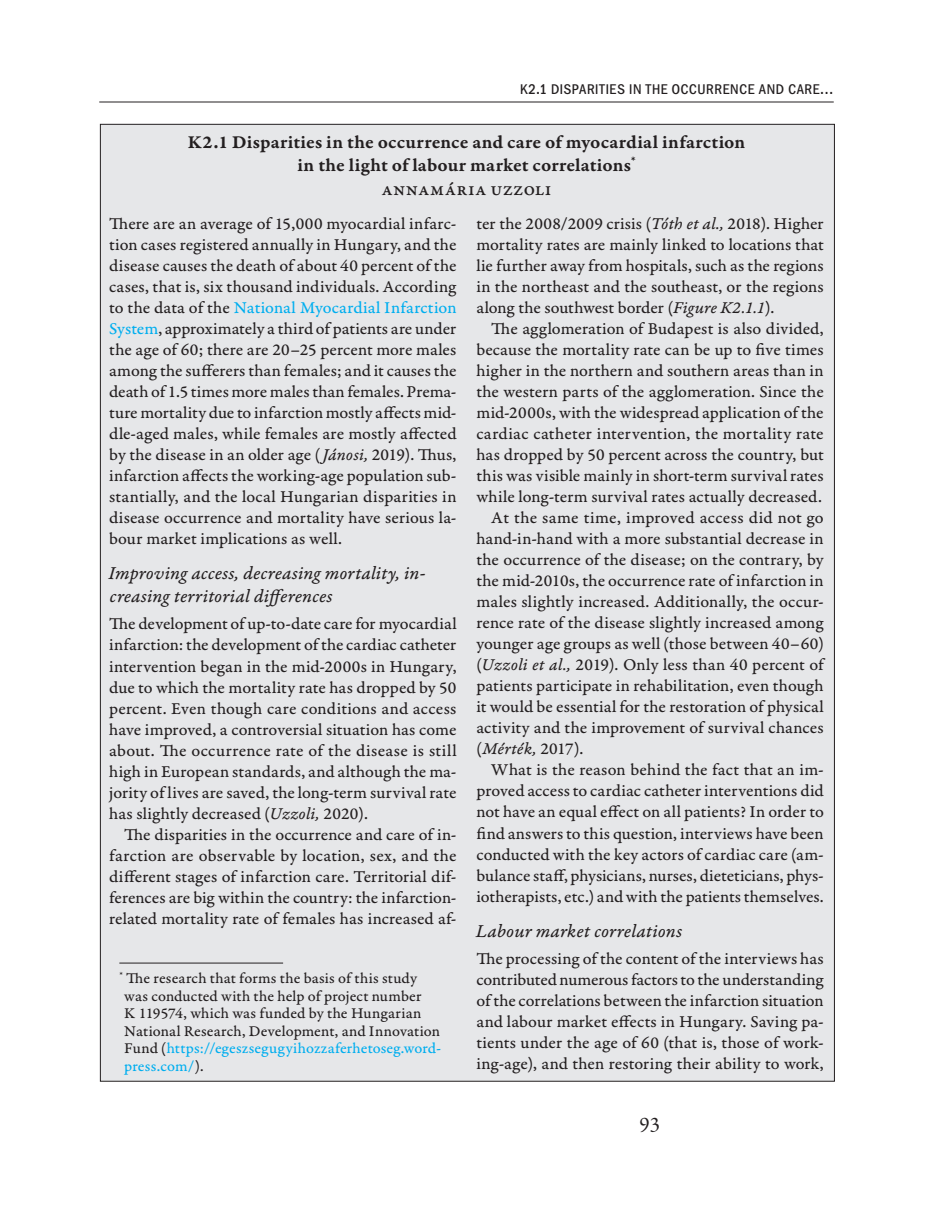
<style>
.page{position:relative;width:933px;height:1231px;background:#fff}
.page>*{position:absolute;margin:0;border:0;box-sizing:border-box;transform-origin:0 0}
.t1{font:21px "Garamond Premr Pro";color:#231f20}
.keretes-cim{font:19.25px/22.8px "Garamond Premr Pro Capt Semi";letter-spacing:.005em;color:#231f20;text-align:center}
.keretes-cim1{font:italic 19.25px/22.8px "Garamond Premr Pro Capt";letter-spacing:.005em;color:#231f20}
.t2{font:19.25px "Franklin Gothic Cond";color:#231f20}
.keretes-szerz{font:19.25px "Garamond Premr Pro Capt Med";letter-spacing:.015em;color:#231f20}
.keretes-body{font:17.5px/21px "Garamond Premr Pro Capt";letter-spacing:.005em;color:#231f20;text-align:justify}
.keretes-elso{font:17.5px/21px "Garamond Premr Pro Capt";letter-spacing:.005em;color:#231f20;text-align:justify}
.keretes-foot1{font:15.75px/17.5px "Garamond Premr Pro Capt";letter-spacing:.005em;color:#231f20}
.s1{color:#00aeef}
.s2{font-style:italic}
</style>
<div class="page">
<div style="left:100px;top:124px;width:734px;height:957px;background:#e6e7e9"></div>
<hr style="left:99px;top:102px;width:734px;height:1px;background:#231f20">
<hr style="left:119px;top:962px;width:164px;height:1px;background:#231f20">
<p class="t2" style="left:520px;top:76px;width:315px">K2.1 Disparities in the occurrence and care…</p>
<p class="keretes-cim" style="left:188px;top:131px;width:559px">K2.1 Disparities in the occurrence and care of myocardial infarction in the light of labour market correlations<sup>*</sup></p>
<p class="keretes-szerz" style="left:381px;top:177px;width:172px">Annamária Uzzoli</p>
<p class="keretes-elso" style="left:109px;top:213px;width:349px">There are an average of 15,000 myocardial infarc&shy;tion cases registered annually in Hungary, and the disease causes the death of about 40 percent of the cases, that is, six thousand individuals. According to the data of the <span class="s1">National Myocardial Infarction System</span>, approximately a third of patients are under the age of 60; there are 20–25 percent more males among the sufferers than females; and it causes the death of 1.5 times more males than females. Prema&shy;ture mortality due to infarction mostly affects mid&shy;dle-aged males, while females are mostly affected by the disease in an older age (<span class="s2">Jánosi,</span> 2019). Thus, infarction affects the working-age population sub&shy;stantially, and the local Hungarian disparities in disease occurrence and mortality have serious la&shy;bour market implications as well.</p>
<p class="keretes-cim1" style="left:109px;top:563px;width:318px">Improving access, decreasing mortality, in&shy;creasing territorial differences</p>
<p class="keretes-elso" style="left:109px;top:613px;width:349px">The development of up-to-date care for myocardial infarction: the development of the cardiac catheter intervention began in the mid-2000s in Hungary, due to which the mortality rate has dropped by 50 percent. Even though care conditions and access have improved, a controversial situation has come about. The occurrence rate of the disease is still high in European standards, and although the ma&shy;jority of lives are saved, the long-term survival rate has slightly decreased (<span class="s2">Uzzoli,</span> 2020).</p>
<p class="keretes-body" style="left:109px;top:823px;width:349px;text-indent:15px">The disparities in the occurrence and care of in&shy;farction are observable by location, sex, and the different stages of infarction care. Territorial dif&shy;ferences are big within the country: the infarction&shy;related mortality rate of females has increased af-</p>
<p class="keretes-foot1" style="left:124px;top:969px;width:318px;text-indent:-5px"><sup>*</sup> The research that forms the basis of this study was conducted with the help of project number<br>K 119574, which was funded by the Hungarian National Research, Development, and Innovation Fund (<span class="s1">https://egeszsegugyihozzaferhetoseg.word&shy;press.com/</span>).</p>
<p class="keretes-body" style="left:476px;top:213px;width:349px">ter the 2008/2009 crisis (<span class="s2">Tóth et al.,</span> 2018). Higher mortality rates are mainly linked to locations that lie further away from hospitals, such as the regions in the northeast and the southeast, or the regions along the southwest border (<span class="s2">Figure K2.1.1</span>).</p>
<p class="keretes-body" style="left:476px;top:318px;width:349px;text-indent:15px">The agglomeration of Budapest is also divided, because the mortality rate can be up to five times higher in the northern and southern areas than in the western parts of the agglomeration. Since the mid-2000s, with the widespread application of the cardiac catheter intervention, the mortality rate has dropped by 50 percent across the country, but this was visible mainly in short-term survival rates while long-term survival rates actually decreased.</p>
<p class="keretes-body" style="left:476px;top:507px;width:349px;text-indent:15px">At the same time, improved access did not go hand-in-hand with a more substantial decrease in the occurrence of the disease; on the contrary, by the mid-2010s, the occurrence rate of infarction in males slightly increased. Additionally, the occur&shy;rence rate of the disease slightly increased among younger age groups as well (those between 40–60) (<span class="s2">Uzzoli et al.,</span> 2019). Only less than 40 percent of patients participate in rehabilitation, even though it would be essential for the restoration of physical activity and the improvement of survival chances (<span class="s2">Mérték,</span> 2017).</p>
<p class="keretes-body" style="left:476px;top:759px;width:349px;text-indent:15px">What is the reason behind the fact that an im&shy;proved access to cardiac catheter interventions did not have an equal effect on all patients? In order to find answers to this question, interviews have been conducted with the key actors of cardiac care (am&shy;bulance staff, physicians, nurses, dieteticians, phys&shy;iotherapists, etc.) and with the patients themselves.</p>
<p class="keretes-cim1" style="left:476px;top:920px;width:208px">Labour market correlations</p>
<p class="keretes-elso" style="left:476px;top:948px;width:349px">The processing of the content of the interviews has contributed numerous factors to the understanding of the correlations between the infarction situation and labour market effects in Hungary. Saving pa&shy;tients under the age of 60 (that is, those of work&shy;ing-age), and then restoring their ability to work,</p>
<p class="t1" style="left:639px;top:1111px;width:22px">93</p>
</div>
